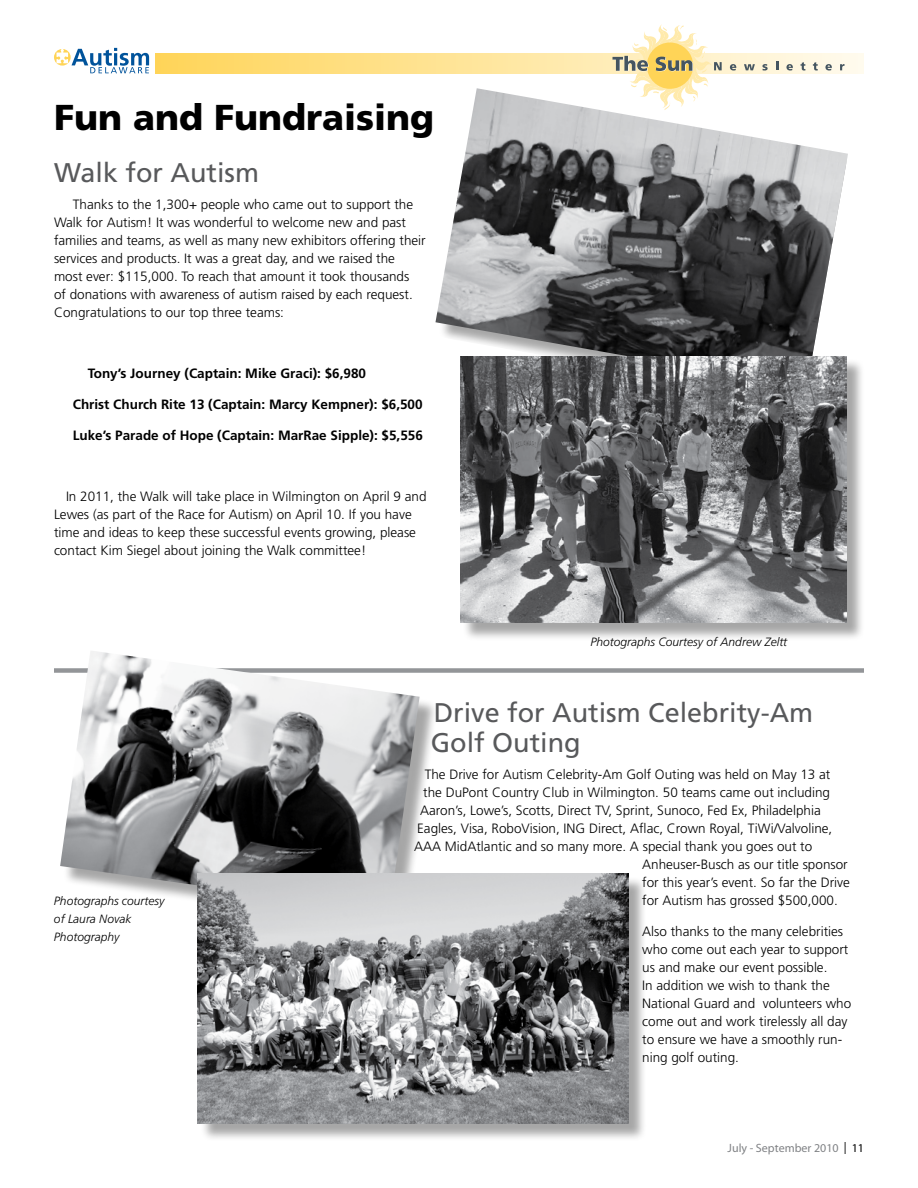
<style>
.page{position:relative;width:918px;height:1188px;background:#fff}
.page>*{position:absolute;margin:0;border:0;box-sizing:border-box;transform-origin:0 0}
.t1{font:900 36px "Frutiger";color:#000}
.t2{font:27px/30px "Frutiger";color:#58595b}
.t3{font:300 13.5px/18px "Frutiger";color:#000}
.t4{font:700 13.5px "Frutiger";color:#000}
.t5{font:italic 300 12px/18px "Frutiger";color:#000}
.t6{font:12px "Myriad Pro";color:#808285}
.s1{color:#000}
</style>
<div class="page">
<svg style="left:155px;top:53px;width:708px;height:21px;background:#fee49a"></svg>
<svg style="left:54px;top:49px;width:17px;height:17px"></svg>
<svg style="left:57px;top:48px;width:92px;height:25px"></svg>
<svg style="left:613px;top:24px;width:109px;height:64px"></svg>
<svg style="left:730px;top:64px;width:6px;height:7px"></svg>
<svg style="left:744px;top:64px;width:11px;height:6px"></svg>
<svg style="left:762px;top:64px;width:6px;height:7px"></svg>
<svg style="left:776px;top:62px;width:2px;height:8px"></svg>
<svg style="left:786px;top:64px;width:7px;height:7px"></svg>
<svg style="left:801px;top:62px;width:4px;height:9px"></svg>
<svg style="left:813px;top:62px;width:5px;height:9px"></svg>
<svg style="left:825px;top:64px;width:7px;height:7px"></svg>
<svg style="left:840px;top:64px;width:5px;height:6px"></svg>
<img style="left:435px;top:88px;width:413px;height:268px">
<div style="left:462px;top:358px;width:403px;height:283px;background:#000;opacity:.35"></div>
<img style="left:460px;top:356px;width:387px;height:266px">
<div style="left:54px;top:668px;width:810px;height:5px;background:#939598"></div>
<div style="left:62px;top:653px;width:375px;height:277px;background:#000;opacity:.35"></div>
<img style="left:60px;top:651px;width:360px;height:261px">
<div style="left:200px;top:876px;width:447px;height:266px;background:#000;opacity:.35"></div>
<img style="left:198px;top:874px;width:430px;height:249px">
<h1 class="t1" style="left:54px;top:95px;width:382px">Fun and Fundraising</h1>
<h2 class="t2" style="left:54px;top:158px;width:207px">Walk for Autism</h2>
<p class="t3" style="left:54px;top:195px;width:373px;text-indent:19px">Thanks to the 1,300+ people who came out to support the Walk for Autism! It was wonderful to welcome new and past families and teams, as well as many new exhibitors offering their services and products. It was a great day, and we raised the most ever: $115,000. To reach that amount it took thousands<br>of donations with awareness of autism raised by each request.<br>Congratulations to our top three teams:</p>
<p class="t4" style="left:88px;top:366px;width:280px">Tony’s Journey (Captain: Mike Graci): $6,980</p>
<p class="t4" style="left:73px;top:396px;width:351px">Christ Church Rite 13 (Captain: Marcy Kempner): $6,500</p>
<p class="t4" style="left:73px;top:427px;width:352px">Luke’s Parade of Hope (Captain: MarRae Sipple): $5,556</p>
<p class="t3" style="left:54px;top:488px;width:374px;text-indent:12px">In 2011, the Walk will take place in Wilmington on April 9 and Lewes (as part of the Race for Autism) on April 10. If you have time and ideas to keep these successful events growing, please contact Kim Siegel about joining the Walk committee!</p>
<p class="t5" style="left:591px;top:633px;width:198px">Photographs Courtesy of Andrew Zeltt</p>
<p class="t5" style="left:54px;top:892px;width:112px">Photographs courtesy of Laura Novak<br>Photography</p>
<h2 class="t2" style="left:431px;top:698px;width:384px">Drive for Autism Celebrity-Am<br>Golf Outing</h2>
<p class="t3" style="left:425px;top:765px;width:407px">The Drive for Autism Celebrity-Am Golf Outing was held on May 13 at</p>
<p class="t3" style="left:423px;top:783px;width:408px">the DuPont Country Club in Wilmington. 50 teams came out including</p>
<p class="t3" style="left:420px;top:801px;width:402px">Aaron’s, Lowe’s, Scotts, Direct TV, Sprint, Sunoco, Fed Ex, Philadelphia</p>
<p class="t3" style="left:417px;top:819px;width:417px">Eagles, Visa, RoboVision, ING Direct, Aflac, Crown Royal, TiWi/Valvoline,</p>
<p class="t3" style="left:414px;top:837px;width:400px">AAA MidAtlantic and so many more. A special thank you goes out to</p>
<p class="t3" style="left:642px;top:855px;width:207px">Anheuser-Busch as our title sponsor</p>
<p class="t3" style="left:642px;top:873px;width:209px">for this year’s event. So far the Drive</p>
<p class="t3" style="left:642px;top:891px;width:197px">for Autism has grossed $500,000.</p>
<p class="t3" style="left:642px;top:922px;width:211px">Also thanks to the many celebrities who come out each year to support us and make our event possible.<br>In addition we wish to thank the<br>National Guard and volunteers who come out and work tirelessly all day to ensure we have a smoothly run&shy;ning golf outing.</p>
<p class="t6" style="left:728px;top:1141px;width:138px">July - September 2010 <span class="s1">| 11</span></p>
</div>
